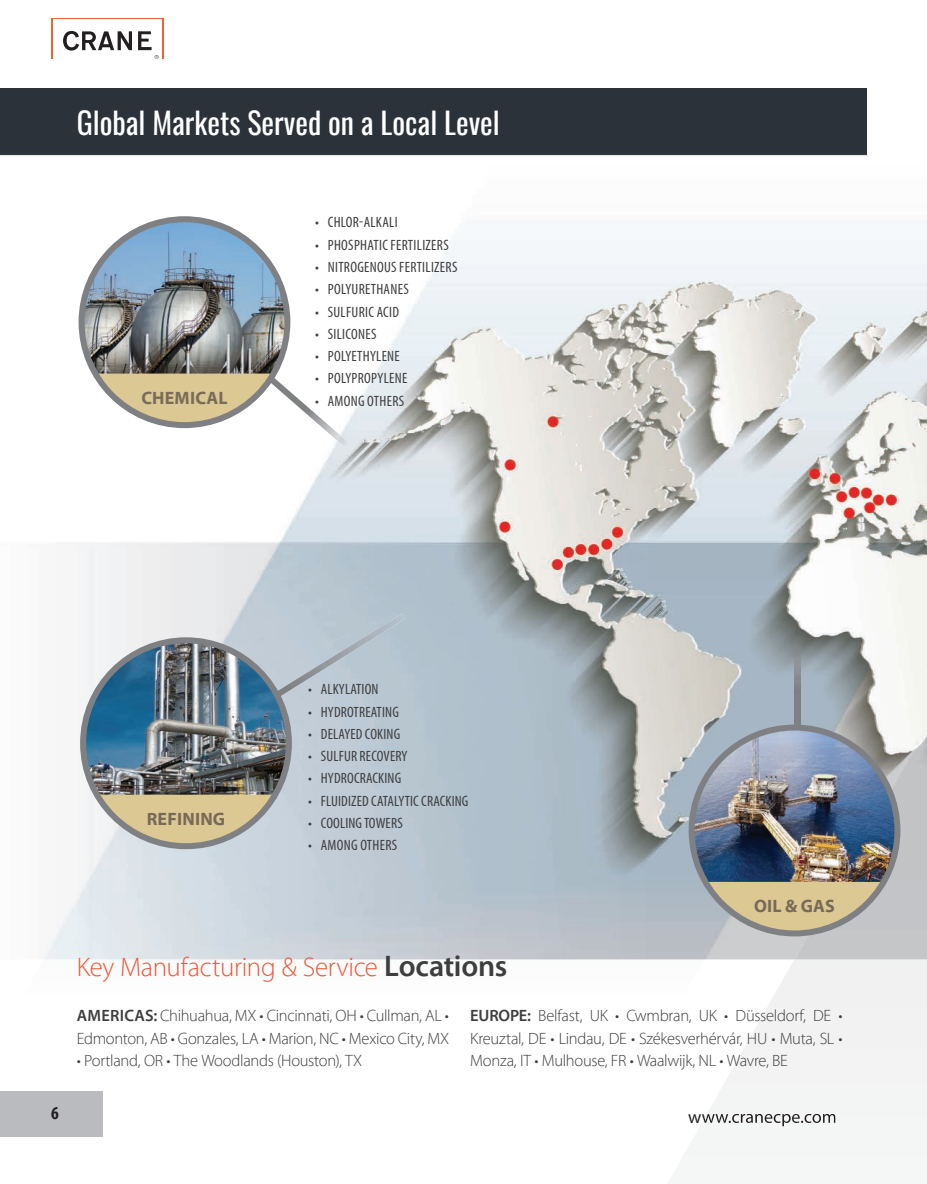
<style>
.page{position:relative;width:927px;height:1184px;background:#fff}
.page>*{position:absolute;margin:0;border:0;box-sizing:border-box;transform-origin:0 0}
.t1{font:30px "Oswald";color:#fff}
.t2{font:300 27px "Myriad Pro";letter-spacing:-.015em;color:#f0573a}
.t3{font:700 18px "Myriad Pro";letter-spacing:.01em;color:#786a59}
.t4{font:700 18px "Myriad Pro";letter-spacing:.01em;color:#7a6c5a}
.t5{font:700 condensed 18px "Myriad Pro";color:#231f20}
.t6{font:300 16.5px/22.5px "Myriad Pro";letter-spacing:-.02em;color:#3e3e3f}
.t7{font:condensed 15px "Myriad Pro";letter-spacing:.02em;color:#3e3e3f}
.s1{font-weight:600;font-size:30px;color:#3e3e3f}
.s2{font-weight:600}
</style>
<div class="page">
<svg style="left:63px;top:31px;width:69px;height:20px"></svg>
<hr style="left:163px;top:18px;width:1px;height:40px;background:#f2642f">
<hr style="left:51px;top:18px;width:112px;height:1px;background:#f2642f">
<hr style="left:51px;top:18px;width:1px;height:40px;background:#f2642f">
<svg style="left:138px;top:31px;width:21px;height:27px"></svg>
<div style="left:0;top:1091px;width:103px;height:45px;background:#babbbe"></div>
<div style="left:0;top:89px;width:866px;height:66px;background:#2b3239"></div>
<svg style="left:56px;top:959px;width:611px;height:1px"></svg>
<svg style="left:667px;top:959px;width:260px;height:196px"></svg>
<img style="left:700px;top:1113px;width:135px;height:13px">
<img style="left:0;top:155px;width:927px;height:804px">
<img style="left:795px;top:635px;width:6px;height:89px">
<img style="left:264px;top:373px;width:85px;height:74px">
<svg style="left:79px;top:216px;width:211px;height:212px"></svg>
<img style="left:242px;top:613px;width:163px;height:105px">
<img style="left:80px;top:637px;width:212px;height:212px">
<img style="left:689px;top:724px;width:211px;height:212px">
<h1 class="t1" style="left:77px;top:96px;width:424px">Global Markets Served on a Local Level</h1>
<p class="t4" style="left:141px;top:386px;width:88px">CHEMICAL</p>
<p class="t7" style="left:315px;top:213px;width:84px">• CHLOR-ALKALI</p>
<p class="t7" style="left:315px;top:236px;width:135px">• PHOSPHATIC FERTILIZERS</p>
<p class="t7" style="left:315px;top:258px;width:144px">• NITROGENOUS FERTILIZERS</p>
<p class="t7" style="left:315px;top:280px;width:95px">• POLYURETHANES</p>
<p class="t7" style="left:315px;top:302px;width:86px">• SULFURIC ACID</p>
<p class="t7" style="left:315px;top:325px;width:63px">• SILICONES</p>
<p class="t7" style="left:315px;top:347px;width:86px">• POLYETHYLENE</p>
<p class="t7" style="left:315px;top:369px;width:94px">• POLYPROPYLENE</p>
<p class="t7" style="left:315px;top:391px;width:91px">• AMONG OTHERS</p>
<p class="t3" style="left:147px;top:807px;width:80px">REFINING</p>
<p class="t7" style="left:308px;top:680px;width:72px">• ALKYLATION</p>
<p class="t7" style="left:308px;top:702px;width:92px">• HYDROTREATING</p>
<p class="t7" style="left:308px;top:724px;width:94px">• DELAYED COKING</p>
<p class="t7" style="left:308px;top:747px;width:101px">• SULFUR RECOVERY</p>
<p class="t7" style="left:308px;top:769px;width:95px">• HYDROCRACKING</p>
<p class="t7" style="left:308px;top:791px;width:162px">• FLUIDIZED CATALYTIC CRACKING</p>
<p class="t7" style="left:308px;top:813px;width:96px">• COOLING TOWERS</p>
<p class="t7" style="left:308px;top:836px;width:91px">• AMONG OTHERS</p>
<p class="t5" style="left:51px;top:1101px;width:9px">6</p>
<p class="t3" style="left:754px;top:894px;width:82px">OIL &amp; GAS</p>
<h2 class="t2" style="left:77px;top:951px;width:432px">Key Manufacturing &amp; Service <span class="s1">Locations</span></h2>
<p class="t6" style="left:77px;top:1004px;width:374px"><span class="s2">AMERICAS:</span> Chihuahua, MX • Cincinnati, OH • Cullman, AL •<br>Edmonton, AB • Gonzales, LA • Marion, NC • Mexico City, MX</p>
<p class="t6" style="left:77px;top:1049px;width:287px">• Portland, OR • The Woodlands (Houston), TX</p>
<p class="t6" style="left:470px;top:1004px;width:374px;text-align:justify"><span class="s2">EUROPE:</span> Belfast, UK • Cwmbran, UK • Düsseldorf, DE • Kreuztal, DE • Lindau, DE • Székesverhérvár, HU • Muta, SL • Monza, IT • Mulhouse, FR • Waalwijk, NL • Wavre, BE</p>
</div>
